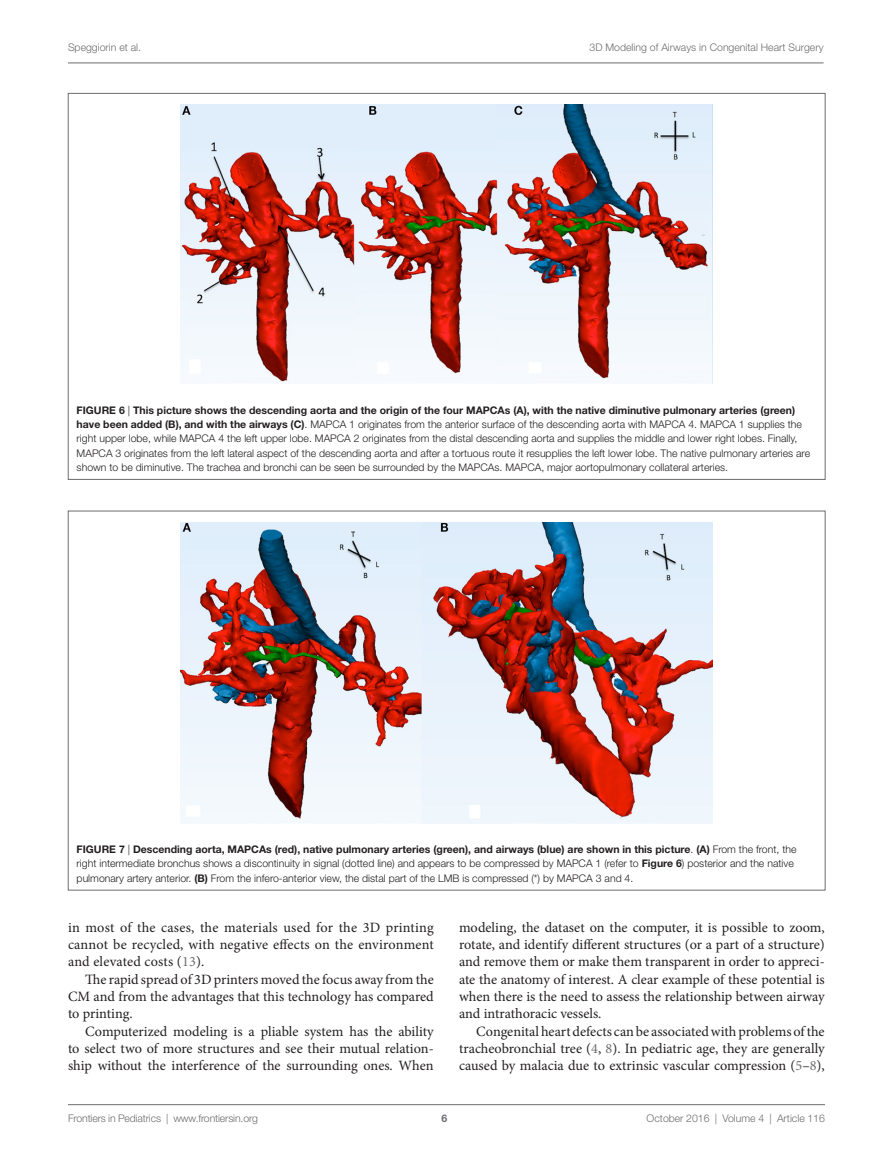
<style>
.page{position:relative;width:893px;height:1170px;background:#fff}
.page>*{position:absolute;margin:0;border:0;box-sizing:border-box;transform-origin:0 0}
.t1{font:14.25px/17.2px "Minion Pro";color:#231f20;text-align:justify}
.t2{font:300 10.5px/14.2px "Helvetica Neue LT Std";color:#231f20}
.t3{font:300 10.5px "Helvetica Neue LT Std";color:#6c6d70}
.t4{font:700 10.5px "Helvetica Neue LT Std";color:#6c6d70}
.s1{font-weight:700}
.s2{color:#6c6d70}
</style>
<div class="page">
<hr style="left:68px;top:63px;width:756px;height:1px;background:#6c6d70">
<hr style="left:68px;top:1104px;width:757px;height:1px;background:#6c6d70">
<img style="left:181px;top:105px;width:531px;height:278px">
<img style="left:181px;top:522px;width:531px;height:301px">
<p class="t3" style="left:68px;top:41px;width:75px">Speggiorin et al.</p>
<p class="t3" style="left:590px;top:41px;width:235px">3D Modeling of Airways in Congenital Heart Surgery</p>
<p class="t2" style="left:77px;top:403px;width:735px"><span class="s1">Figur e 6</span> | <span class="s1">This picture shows the descending aorta and the origin of the four MAPCAs (A), with the native diminutive pulmonary arteries (green) have been added (B), and with the airways (C)</span>. MAPCA 1 originates from the anterior surface of the descending aorta with MAPCA 4. MAPCA 1 supplies the right upper lobe, while MAPCA 4 the left upper lobe. MAPCA 2 originates from the distal descending aorta and supplies the middle and lower right lobes. Finally, MAPCA 3 originates from the left lateral aspect of the descending aorta and after a tortuous route it resupplies the left lower lobe. The native pulmonary arteries are shown to be diminutive. The trachea and bronchi can be seen be surrounded by the MAPCAs. MAPCA, major aortopulmonary collateral arteries.</p>
<p class="t2" style="left:77px;top:842px;width:721px"><span class="s1">Figur e 7</span> | <span class="s1">Descending aorta, MAPCAs (red), native pulmonary arteries (green), and airways (blue) are shown in this picture</span>. <span class="s1">(A)</span> From the front, the right intermediate bronchus shows a discontinuity in signal (dotted line) and appears to be compressed by MAPCA 1 (refer to <span class="s1">Figure 6</span>) posterior and the native pulmonary artery anterior. <span class="s1">(B)</span> From the infero-anterior view, the distal part of the LMB is compressed (*) by MAPCA 3 and 4.</p>
<p class="t1" style="left:459px;top:918px;width:367px">modeling, the dataset on the computer, it is possible to zoom, rotate, and identify different structures (or a part of a structure) and remove them or make them transparent in order to appreci&shy;ate the anatomy of interest. A clear example of these potential is when there is the need to assess the relationship between airway and intrathoracic vessels.</p>
<h1 class="t1" style="left:459px;top:1022px;width:367px;text-indent:17px">Congenital heart defects can be associated with problems of the tracheobronchial tree (<span class="s2">4</span>, <span class="s2">8</span>). In pediatric age, they are generally caused by malacia due to extrinsic vascular compression (<span class="s2">5</span>–<span class="s2">8</span>),</h1>
<h1 class="t1" style="left:68px;top:918px;width:367px">in most of the cases, the materials used for the 3D printing cannot be recycled, with negative effects on the environment and elevated costs (<span class="s2">13</span>).</h1>
<h1 class="t1" style="left:68px;top:970px;width:367px;text-indent:17px">The rapid spread of 3D printers moved the focus away from the CM and from the advantages that this technology has compared to printing.</h1>
<h1 class="t1" style="left:68px;top:1022px;width:367px;text-indent:17px">Computerized modeling is a pliable system has the ability to select two of more structures and see their mutual relation&shy;ship without the interference of the surrounding ones. When</h1>
<p class="t3" style="left:68px;top:1111px;width:191px">Frontiers in Pediatrics | www.frontiersin.org</p>
<p class="t3" style="left:647px;top:1111px;width:180px">October 2016 | Volume 4 | Article 116</p>
<p class="t4" style="left:441px;top:1111px;width:7px">6</p>
</div>
